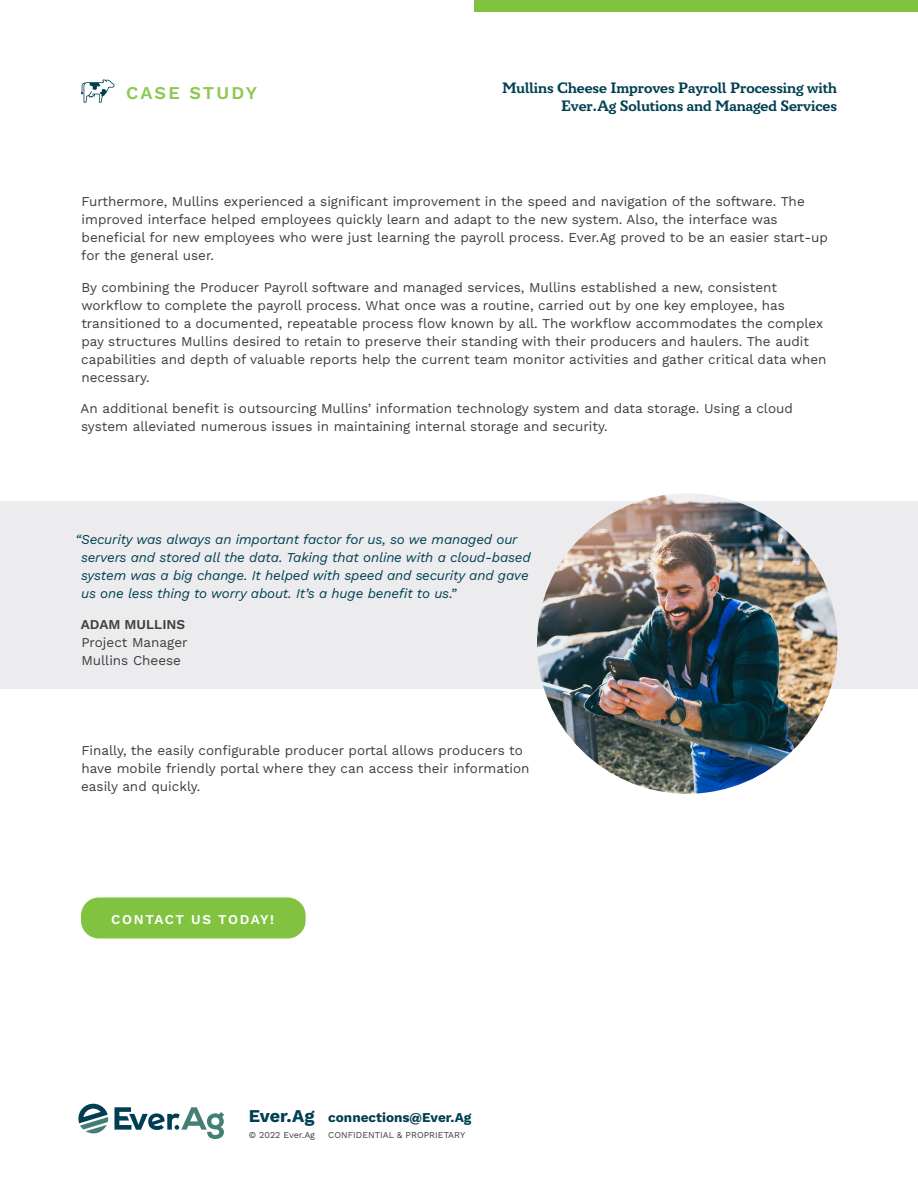
<style>
.page{position:relative;width:918px;height:1188px;background:#fff}
.page>*{position:absolute;margin:0;border:0;box-sizing:border-box;transform-origin:0 0}
.t1{font:600 18px "Work Sans";letter-spacing:.12em;color:#8dc850}
.Title_Top_Page_Secon{font:700 15px/18px "Circe Slab B";color:#003f52;text-align:right}
.Body_Copy{font:13.5px/18px "Work Sans";color:#3e3e3f}
.Callout_Quote{font:italic 13.5px/18px "Work Sans";letter-spacing:-.01em;color:#003f52}
.Quote_Person{font:13.5px/18px "Work Sans";color:#3e3e3f}
.Legal{font:700 13.5px "Work Sans";color:#003f52}
.Subhead_4{font:600 13.5px "Work Sans";letter-spacing:.12em;color:#fff}
.Quote_Person-2{font:600 13.5px "Work Sans";color:#3e3e3f}
.Legal-2{font:9px "Work Sans";color:#3e3e3f}
.s1{font-size:18px}
</style>
<div class="page">
<div style="left:0;top:502px;width:918px;height:187px;background:#ececee"></div>
<div style="left:474px;top:0;width:444px;height:12px;background:#81c340"></div>
<svg style="left:78px;top:1104px;width:30px;height:29px"></svg>
<svg style="left:114px;top:1107px;width:110px;height:32px"></svg>
<svg style="left:81px;top:79px;width:34px;height:24px"></svg>
<img style="left:537px;top:493px;width:300px;height:301px;border-radius:150px">
<div style="left:81px;top:897px;width:225px;height:42px;background:#81c340;border-radius:18px"></div>
<h2 class="t1" style="left:126px;top:79px;width:133px">CASE STUDY</h2>
<p class="Title_Top_Page_Secon" style="left:502px;top:79px;width:336px">Mullins Cheese Improves Payroll Processing with<br>Ever.Ag Solutions and Managed Services</p>
<p class="Body_Copy" style="left:81px;top:192px;width:748px">Furthermore, Mullins experienced a significant improvement in the speed and navigation of the software. The improved interface helped employees quickly learn and adapt to the new system. Also, the interface was beneficial for new employees who were just learning the payroll process. Ever.Ag proved to be an easier start-up for the general user.</p>
<p class="Body_Copy" style="left:81px;top:277px;width:747px">By combining the Producer Payroll software and managed services, Mullins established a new, consistent workflow to complete the payroll process. What once was a routine, carried out by one key employee, has transitioned to a documented, repeatable process flow known by all. The workflow accommodates the complex pay structures Mullins desired to retain to preserve their standing with their producers and haulers. The audit capabilities and depth of valuable reports help the current team monitor activities and gather critical data when necessary.</p>
<p class="Body_Copy" style="left:81px;top:399px;width:714px">An additional benefit is outsourcing Mullins’ information technology system and data storage. Using a cloud system alleviated numerous issues in maintaining internal storage and security.</p>
<p class="Callout_Quote" style="left:81px;top:529px;width:451px;text-indent:-5px">“Security was always an important factor for us, so we managed our servers and stored all the data. Taking that online with a cloud-based system was a big change. It helped with speed and security and gave us one less thing to worry about. It’s a huge benefit to us.”</p>
<p class="Quote_Person-2" style="left:81px;top:614px;width:106px">ADAM MULLINS</p>
<p class="Quote_Person" style="left:81px;top:633px;width:108px">Project Manager</p>
<p class="Quote_Person" style="left:81px;top:651px;width:101px">Mullins Cheese</p>
<p class="Quote_Person" style="left:81px;top:741px;width:450px">Finally, the easily configurable producer portal allows producers to have mobile friendly portal where they can access their information easily and quickly.</p>
<p class="Subhead_4" style="left:111px;top:909px;width:164px">CONTACT US TODAY!</p>
<p class="Legal" style="left:249px;top:1107px;width:224px"><span class="s1">Ever.Ag</span> connections@Ever.Ag</p>
<p class="Legal-2" style="left:249px;top:1128px;width:68px">© 2022 Ever.Ag</p>
<p class="Legal-2" style="left:328px;top:1128px;width:138px">CONFIDENTIAL &amp; PROPRIETARY</p>
</div>
